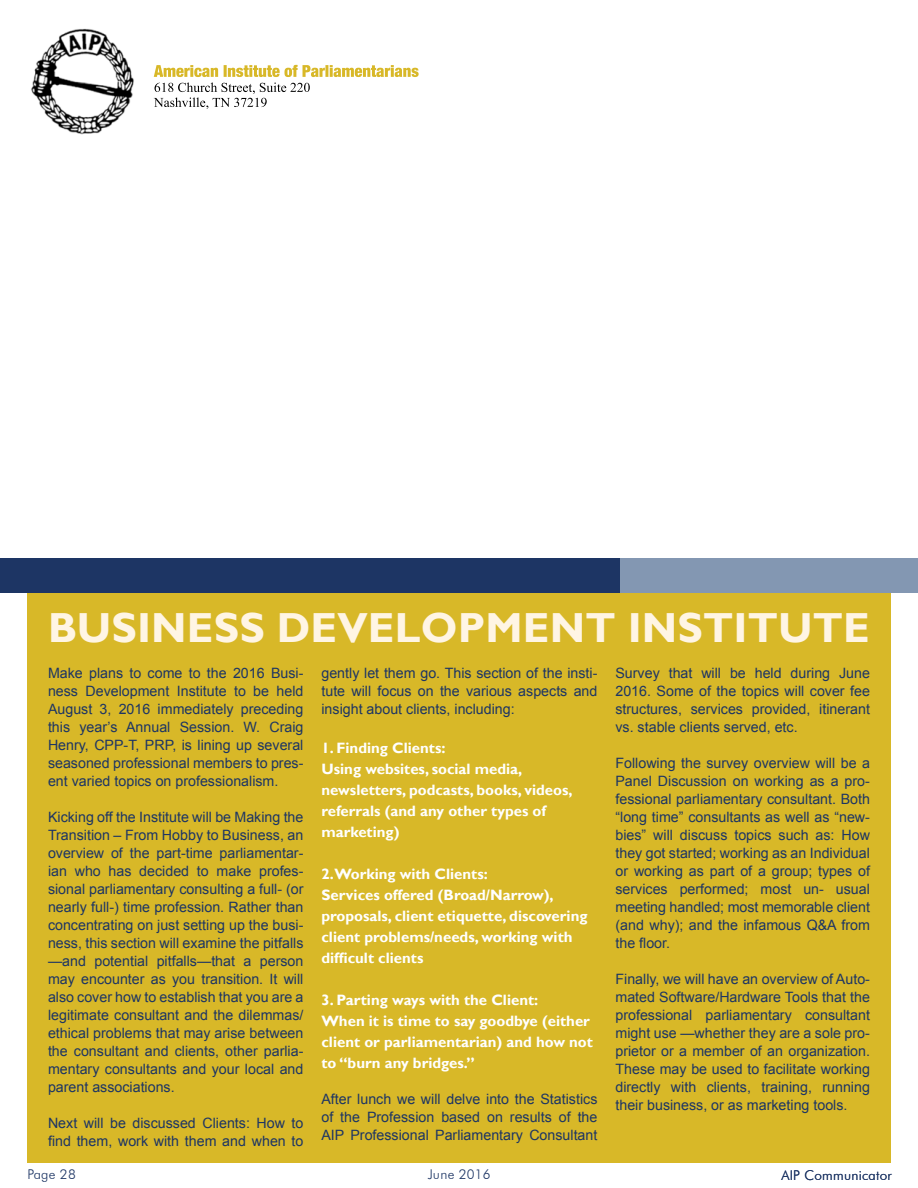
<style>
.page{position:relative;width:918px;height:1188px;background:#fff}
.page>*{position:absolute;margin:0;border:0;box-sizing:border-box;transform-origin:0 0}
.t1{font:700 42px "Gill Sans";letter-spacing:.005em;color:#fff5e4}
.t2{font:700 15px/21px "Gill Sans";color:#fff}
.t3{font:14.25px/18px "Arial";color:#1d3564;text-align:justify}
.t4{font:300 13.5px "Futura BT";letter-spacing:.02em;color:#1d3564}
</style>
<div class="page">
<div style="left:27px;top:590px;width:864px;height:573px;background:#d8b828"></div>
<div style="left:0;top:558px;width:621px;height:35px;background:#1d3564"></div>
<div style="left:621px;top:558px;width:297px;height:35px;background:#8397b2"></div>
<img style="left:31px;top:28px;width:103px;height:107px">
<svg style="left:154px;top:83px;width:156px;height:26px"></svg>
<svg style="left:154px;top:65px;width:265px;height:12px"></svg>
<h1 class="t1" style="left:48px;top:603px;width:823px">BUSINESS DEVELOPMENT INSTITUTE</h1>
<p class="t3" style="left:48px;top:664px;width:257px">Make plans to come to the 2016 Busi&shy;ness Development Institute to be held August 3, 2016 immediately preceding this year’s Annual Session. W. Craig Henry, CPP-T, PRP, is lining up several seasoned professional members to pres&shy;ent varied topics on professionalism.</p>
<p class="t3" style="left:48px;top:808px;width:257px">Kicking off the Institute will be Making the Transition – From Hobby to Business, an overview of the part-time parliamentar&shy;ian who has decided to make profes&shy;sional parliamentary consulting a full- (or nearly full-) time profession. Rather than concentrating on just setting up the busi&shy;ness, this section will examine the pitfalls —and potential pitfalls—that a person may encounter as you transition. It will also cover how to establish that you are a legitimate consultant and the dilemmas/ ethical problems that may arise between the consultant and clients, other parlia&shy;mentary consultants and your local and parent associations.</p>
<p class="t3" style="left:48px;top:1114px;width:257px">Next will be discussed Clients: How to find them, work with them and when to</p>
<p class="t3" style="left:321px;top:664px;width:277px">gently let them go. This section of the insti&shy;tute will focus on the various aspects and insight about clients, including:</p>
<p class="t2" style="left:321px;top:738px;width:253px">1. Finding Clients:<br>Using websites, social media, newsletters, podcasts, books, videos, referrals (and any other types of marketing)</p>
<p class="t2" style="left:321px;top:864px;width:268px">2.Working with Clients:<br>Services offered (Broad/Narrow), proposals, client etiquette, discovering client problems/needs, working with difficult clients</p>
<p class="t2" style="left:321px;top:990px;width:273px">3. Parting ways with the Client:<br>When it is time to say goodbye (either client or parliamentarian) and how not to “burn any bridges.”</p>
<p class="t3" style="left:321px;top:1090px;width:278px">After lunch we will delve into the Statistics of the Profession based on results of the AIP Professional Parliamentary Consultant</p>
<p class="t3" style="left:615px;top:664px;width:256px">Survey that will be held during June 2016. Some of the topics will cover fee structures, services provided, itinerant vs. stable clients served, etc.</p>
<p class="t3" style="left:615px;top:754px;width:256px">Following the survey overview will be a Panel Discussion on working as a pro&shy;fessional parliamentary consultant. Both “long time” consultants as well as “new&shy;bies” will discuss topics such as: How they got started; working as an Individual or working as part of a group; types of services performed; most un- usual meeting handled; most memorable client (and why); and the infamous Q&amp;A from the floor.</p>
<p class="t3" style="left:615px;top:970px;width:256px">Finally, we will have an overview of Auto&shy;mated Software/Hardware Tools that the professional parliamentary consultant might use —whether they are a sole pro&shy;prietor or a member of an organization.<br>These may be used to facilitate working directly with clients, training, running their business, or as marketing tools.</p>
<p class="t4" style="left:27px;top:1166px;width:50px">Page 28</p>
<p class="t4" style="left:428px;top:1166px;width:65px">June 2016</p>
<p class="t4" style="left:781px;top:1167px;width:112px">AIP Communicator</p>
</div>
